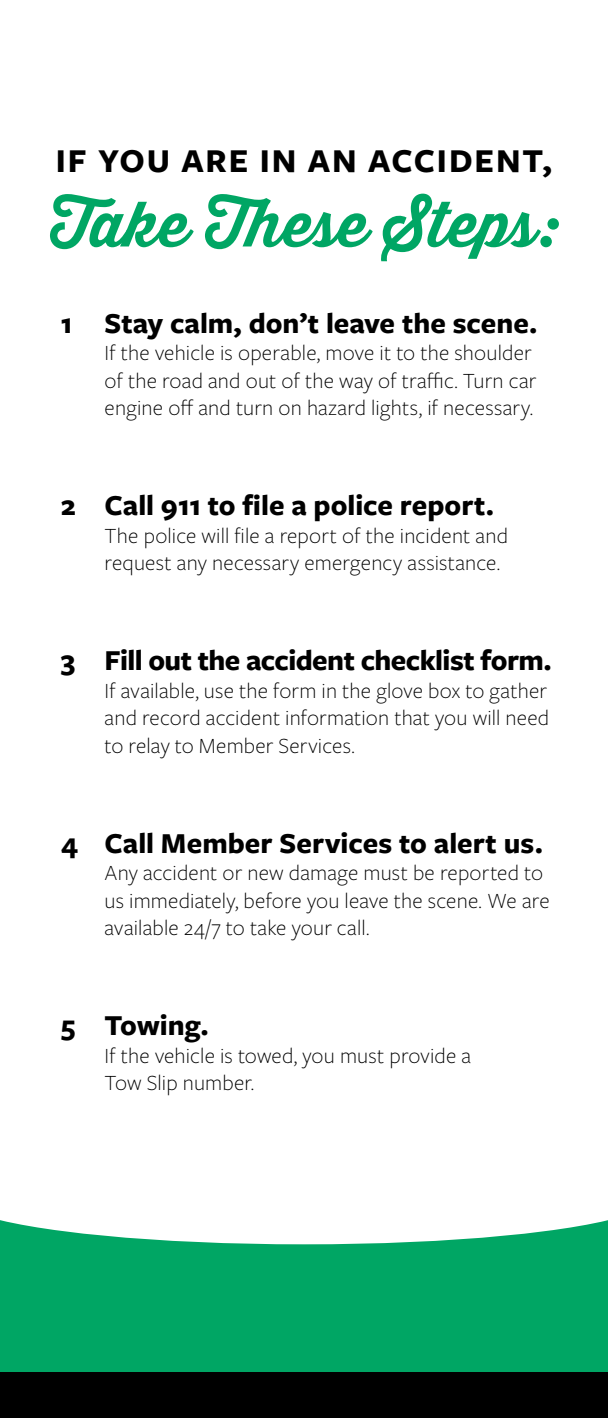
<style>
.page{position:relative;width:608px;height:1418px;background:#fff}
.page>*{position:absolute;margin:0;border:0;box-sizing:border-box;transform-origin:0 0}
.t1{font:700 62.25px "Thirsty Script";color:#00a664}
.t2{font:700 34.75px "Freight Sans Pro";letter-spacing:.055em;color:#000}
.t3{font:700 30px "Freight Sans Pro";color:#000}
.t4{font:700 30px "Freight Sans Pro";letter-spacing:-.02em;color:#000}
.t5{font:300 22.5px/27.5px "Freight Sans Pro";letter-spacing:.01em;color:#000}
</style>
<div class="page">
<div style="left:0;top:1192px;width:608px;height:226px;background:#00a664"></div>
<div style="left:0;top:1372px;width:608px;height:46px;background:#000"></div>
<svg style="left:0;top:1192px;width:608px;height:52px;background:#ddf3ea"></svg>
<h2 class="t2" style="left:56px;top:136px;width:497px">IF YOU ARE IN AN ACCIDENT,</h2>
<h1 class="t1" style="left:50px;top:178px;width:509px">Take These Steps:</h1>
<h3 class="t3" style="left:61px;top:302px;width:478px">1 Stay calm, don’t leave the scene.</h3>
<p class="t5" style="left:105px;top:338px;width:433px">If the vehicle is operable, move it to the shoulder of the road and out of the way of traffic. Turn car engine off and turn on hazard lights, if necessary.</p>
<h3 class="t3" style="left:61px;top:484px;width:435px">2 Call 911 to file a police report.</h3>
<p class="t5" style="left:104px;top:520px;width:405px">The police will file a report of the incident and request any necessary emergency assistance.</p>
<h3 class="t4" style="left:61px;top:639px;width:492px">3 Fill out the accident checklist form.</h3>
<p class="t5" style="left:105px;top:675px;width:446px;text-align:justify">If available, use the form in the glove box to gather and record accident information that you will need to relay to Member Services.</p>
<h3 class="t3" style="left:61px;top:822px;width:483px">4 Call Member Services to alert us.</h3>
<p class="t5" style="left:105px;top:858px;width:446px">Any accident or new damage must be reported to us immediately, before you leave the scene. We are available 24/7 to take your call.</p>
<h3 class="t3" style="left:61px;top:1004px;width:149px">5 Towing.</h3>
<p class="t5" style="left:105px;top:1040px;width:368px">If the vehicle is towed, you must provide a<br>Tow Slip number.</p>
</div>
